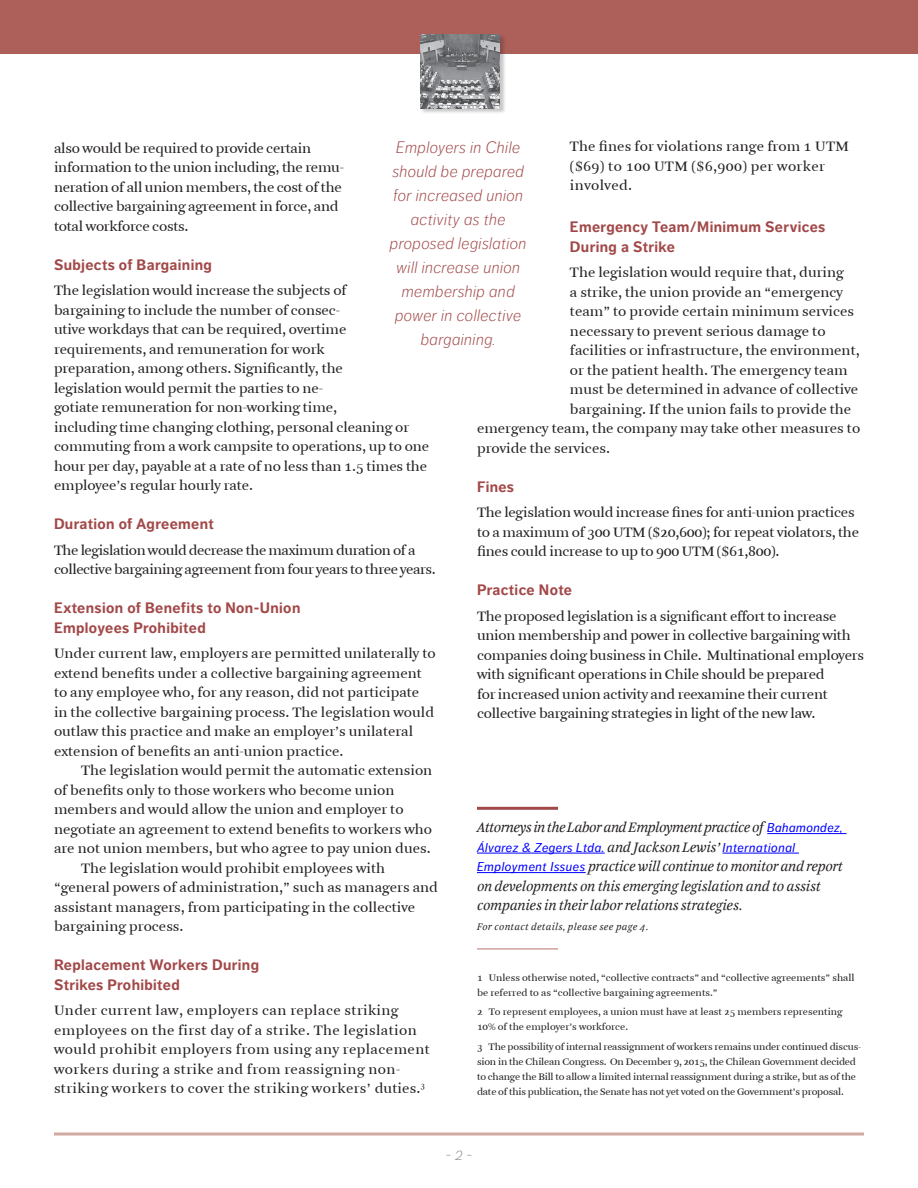
<style>
.page{position:relative;width:918px;height:1188px;background:#fff}
.page>*{position:absolute;margin:0;border:0;box-sizing:border-box;transform-origin:0 0}
.t1{font:italic 300 16.5px/24px "Dagny OT";letter-spacing:.02em;color:#a24848;text-align:center}
.t2{font:italic 300 expanded 16.5px "Dagny OT";color:#6c6d70}
.Indented_Text{font:15px/19.5px "Arnhem Blond";color:#231f20}
.Indented_Text-2{font:15px/19.5px "Arnhem Blond";letter-spacing:-.02em;color:#231f20}
.Indented_Text-3{font:15px/19.5px "Arnhem Blond";letter-spacing:.025em;color:#231f20}
.Subhead_Style{font:700 15px/19.5px "Dagny OT";letter-spacing:.025em;color:#a24848}
.t3{font:italic 15px/19.5px "Arnhem Blond";letter-spacing:-.02em;color:#231f20}
.Indented_Text-4{font:15px/19.5px "Arnhem Blond";letter-spacing:-.03em;color:#231f20}
.t4{font:italic 15px "Arnhem Blond";letter-spacing:-.04em;color:#231f20}
.t5{font:italic 12.75px "Dagny OT";letter-spacing:.03em;color:#00f}
.t6{font:10.5px/15px "Arnhem Blond";letter-spacing:-.02em;color:#231f20}
.t7{font:10.5px/15px "Arnhem Blond";color:#231f20}
.t8{font:italic 10.5px "Arnhem Blond";letter-spacing:.025em;color:#231f20}
.s1{font-family:"Dagny OT";font-size:12.75px;color:#00f}
.s2{font-family:"Arnhem Blond";font-size:15px;color:#231f20}
</style>
<div class="page">
<div style="left:0;top:0;width:918px;height:54px;background:#ad5f5a"></div>
<div style="left:421px;top:34px;width:85px;height:81px;background:#231f20;opacity:.25"></div>
<img style="left:421px;top:34px;width:79px;height:74px">
<hr style="left:477px;top:807px;width:81px;height:3px;background:#a24848">
<hr style="left:767px;top:833px;width:79px;height:1px;background:#00f">
<hr style="left:477px;top:853px;width:128px;height:1px;background:#00f">
<hr style="left:723px;top:853px;width:76px;height:1px;background:#00f">
<hr style="left:477px;top:872px;width:109px;height:1px;background:#00f">
<hr style="left:477px;top:949px;width:81px;height:1px;background:#b8756d">
<svg style="left:54px;top:1132px;width:810px;height:4px"></svg>
<p class="Indented_Text-3" style="left:570px;top:137px;width:281px">The fines for violations range from 1 UTM ($69) to 100 UTM ($6,900) per worker involved.</p>
<p class="Subhead_Style" style="left:570px;top:217px;width:257px">Emergency Team/Minimum Services<br>During a Strike</p>
<p class="Indented_Text" style="left:570px;top:263px;width:275px">The legislation would require that, during</p>
<p class="Indented_Text" style="left:570px;top:283px;width:274px">a strike, the union provide an “emergency</p>
<p class="Indented_Text" style="left:570px;top:302px;width:286px">team” to provide certain minimum services</p>
<p class="Indented_Text" style="left:570px;top:322px;width:257px">necessary to prevent serious damage to</p>
<p class="Indented_Text" style="left:570px;top:341px;width:291px">facilities or infrastructure, the environment,</p>
<p class="Indented_Text" style="left:570px;top:361px;width:279px">or the patient health. The emergency team</p>
<p class="Indented_Text" style="left:570px;top:380px;width:290px">must be determined in advance of collective</p>
<p class="Indented_Text" style="left:570px;top:400px;width:283px">bargaining. If the union fails to provide the</p>
<p class="Indented_Text" style="left:477px;top:419px;width:385px">emergency team, the company may take other measures to</p>
<p class="Indented_Text" style="left:477px;top:439px;width:134px">provide the services.</p>
<p class="Subhead_Style" style="left:477px;top:477px;width:39px">Fines</p>
<p class="Indented_Text" style="left:477px;top:503px;width:384px">The legislation would increase fines for anti-union practices to a maximum of 300 UTM ($20,600); for repeat violators, the fines could increase to up to 900 UTM ($61,800).</p>
<p class="Subhead_Style" style="left:477px;top:580px;width:97px">Practice Note</p>
<p class="Indented_Text-2" style="left:477px;top:607px;width:389px">The proposed legislation is a significant effort to increase union membership and power in collective bargaining with companies doing business in Chile. Multinational employers with significant operations in Chile should be prepared<br>for increased union activity and reexamine their current collective bargaining strategies in light of the new law.</p>
<p class="t1" style="left:390px;top:136px;width:138px">Employers in Chile should be prepared for increased union activity as the proposed legislation will increase union membership and power in collective bargaining.</p>
<p class="Indented_Text-2" style="left:54px;top:139px;width:292px">also would be required to provide certain information to the union including, the remu&shy;neration of all union members, the cost of the collective bargaining agreement in force, and total workforce costs.</p>
<p class="Subhead_Style" style="left:54px;top:255px;width:159px">Subjects of Bargaining</p>
<p class="Indented_Text" style="left:54px;top:281px;width:377px">The legislation would increase the subjects of<br>bargaining to include the number of consec-<br>utive workdays that can be required, overtime requirements, and remuneration for work<br>preparation, among others. Significantly, the<br>legislation would permit the parties to ne-<br>gotiate remuneration for non-working time,<br>including time changing clothing, personal cleaning or commuting from a work campsite to operations, up to one hour per day, payable at a rate of no less than 1.5 times the employee’s regular hourly rate.</p>
<p class="Subhead_Style" style="left:54px;top:514px;width:161px">Duration of Agreement</p>
<p class="Indented_Text-4" style="left:54px;top:541px;width:383px">The legislation would decrease the maximum duration of a collective bargaining agreement from four years to three years.</p>
<p class="Subhead_Style" style="left:54px;top:598px;width:248px">Extension of Benefits to Non-Union<br>Employees Prohibited</p>
<p class="Indented_Text" style="left:54px;top:644px;width:383px">Under current law, employers are permitted unilaterally to extend benefits under a collective bargaining agreement to any employee who, for any reason, did not participate in the collective bargaining process. The legislation would outlaw this practice and make an employer’s unilateral extension of benefits an anti-union practice.</p>
<p class="Indented_Text" style="left:54px;top:761px;width:380px;text-indent:27px">The legislation would permit the automatic extension of benefits only to those workers who become union members and would allow the union and employer to negotiate an agreement to extend benefits to workers who are not union members, but who agree to pay union dues.</p>
<p class="Indented_Text" style="left:54px;top:859px;width:386px;text-indent:27px">The legislation would prohibit employees with “general powers of administration,” such as managers and assistant managers, from participating in the collective bargaining process.</p>
<p class="Subhead_Style" style="left:54px;top:955px;width:207px">Replacement Workers During<br>Strikes Prohibited</p>
<p class="Indented_Text-3" style="left:54px;top:1001px;width:377px">Under current law, employers can replace striking employees on the first day of a strike. The legislation would prohibit employers from using any replacement workers during a strike and from reassigning non&shy;striking workers to cover the striking workers’ duties.<sup>3</sup></p>
<p class="t4" style="left:477px;top:819px;width:367px">Attorneys in the Labor and Employment practice of <span class="s1">Bahamondez,</span></p>
<p class="t5" style="left:477px;top:840px;width:320px">Álvarez &amp; Zegers Ltda. <span class="s2">and Jackson Lewis’</span> International</p>
<p class="t3" style="left:477px;top:857px;width:367px"><span class="s1">Employment Issues</span> practice will continue to monitor and report on developments on this emerging legislation and to assist companies in their labor relations strategies.</p>
<p class="t8" style="left:477px;top:921px;width:173px">For contact details, please see page 4.</p>
<p class="t7" style="left:477px;top:970px;width:379px">1 Unless otherwise noted, “collective contracts” and “collective agreements” shall be referred to as “collective bargaining agreements.”</p>
<p class="t7" style="left:477px;top:1005px;width:367px">2 To represent employees, a union must have at least 25 members representing<br>10% of the employer’s workforce.</p>
<p class="t6" style="left:477px;top:1039px;width:386px">3 The possibility of internal reassignment of workers remains under continued discus&shy;sion in the Chilean Congress. On December 9, 2015, the Chilean Government decided to change the Bill to allow a limited internal reassignment during a strike, but as of the date of this publication, the Senate has not yet voted on the Government’s proposal.</p>
<p class="t2" style="left:445px;top:1146px;width:29px">- 2 -</p>
</div>
